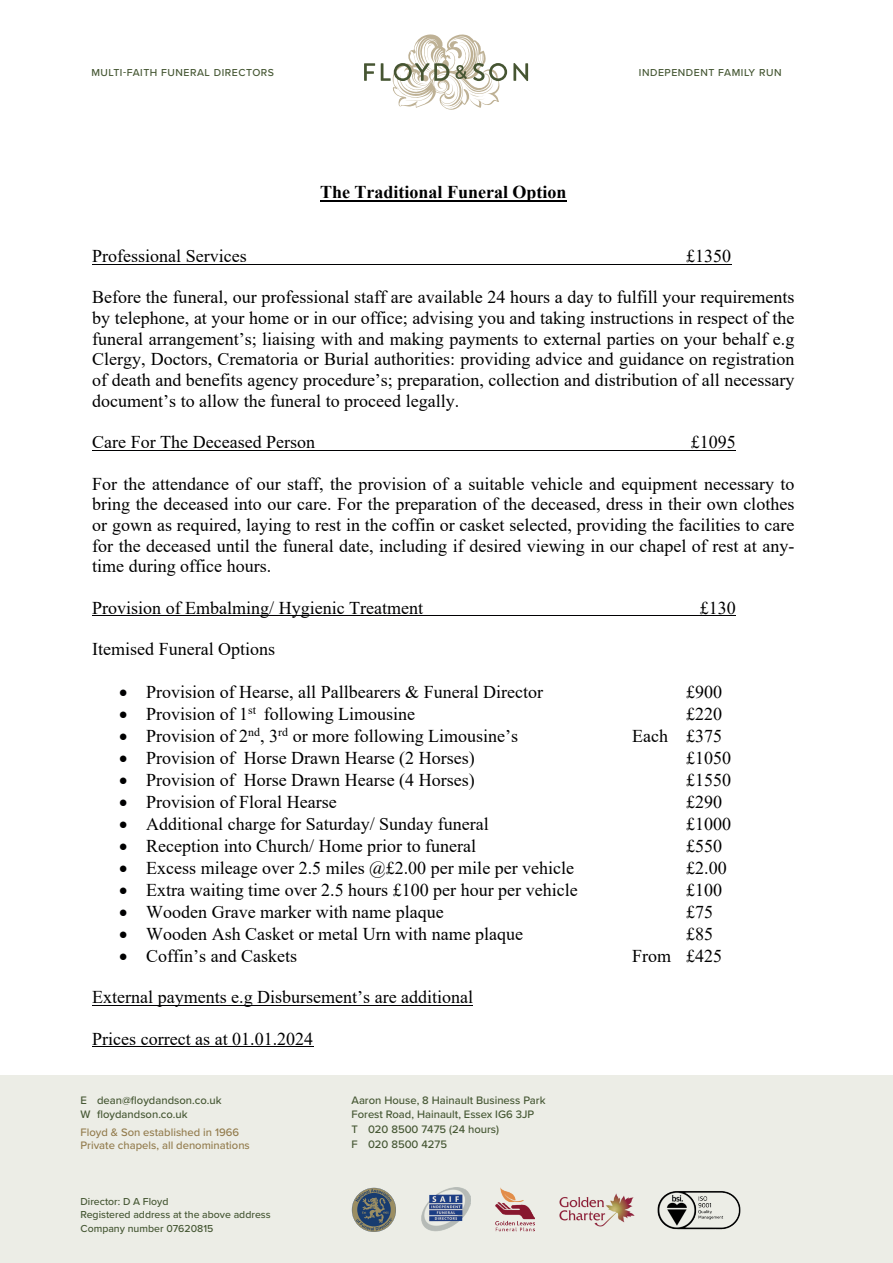
<style>
.page{position:relative;width:893px;height:1263px;background:#fff}
.page>*{position:absolute;margin:0;border:0;box-sizing:border-box;transform-origin:0 0}
.t1{font:18px/20.7px "Times New Roman";color:#000001;text-align:justify}
.t2{font:700 18px "Times New Roman";color:#000001}
.t3{font:500 11.25px/13.5px "Proxima Nova";color:#445632}
.t4{font:500 11.25px/13.5px "Proxima Nova";color:#937c4d}
.t5{font:500 10.5px/13.5px "Proxima Nova";color:#445632}
.t6{font:500 10.5px "Proxima Nova";letter-spacing:.05em;color:#445632}
</style>
<div class="page">
<svg style="left:513px;top:63px;width:15px;height:18px"></svg>
<svg style="left:381px;top:34px;width:126px;height:76px"></svg>
<svg style="left:364px;top:63px;width:11px;height:18px"></svg>
<div style="left:0;top:1075px;width:893px;height:188px;background:#ecede6"></div>
<svg style="left:352px;top:1188px;width:44px;height:44px"></svg>
<img style="left:496px;top:1188px;width:38px;height:44px">
<img style="left:421px;top:1188px;width:49px;height:44px">
<img style="left:657px;top:1191px;width:84px;height:39px">
<img style="left:559px;top:1193px;width:76px;height:34px">
<hr style="left:320px;top:200px;width:246px;height:2px;background:#000001">
<hr style="left:92px;top:264px;width:639px;height:1px;background:#000001">
<hr style="left:92px;top:450px;width:644px;height:1px;background:#000001">
<hr style="left:92px;top:616px;width:644px;height:1px;background:#000001">
<hr style="left:92px;top:1005px;width:381px;height:1px;background:#000001">
<hr style="left:92px;top:1046px;width:221px;height:1px;background:#000001">
<p class="t6" style="left:91px;top:65px;width:184px">MULTI-FAITH FUNERAL DIRECTORS</p>
<p class="t6" style="left:639px;top:65px;width:144px">INDEPENDENT FAMILY RUN</p>
<p class="t2" style="left:320px;top:179px;width:248px">The Traditional Funeral Option</p>
<p class="t1" style="left:92px;top:245px;width:156px">Professional Services</p>
<p class="t1" style="left:686px;top:245px;width:46px">£1350</p>
<p class="t1" style="left:92px;top:286px;width:704px">Before the funeral, our professional staff are available 24 hours a day to fulfill your requirements by telephone, at your home or in our office; advising you and taking instructions in respect of the funeral arrangement’s; liaising with and making payments to external parties on your behalf e.g Clergy, Doctors, Crematoria or Burial authorities: providing advice and guidance on registration of death and benefits agency procedure’s; preparation, collection and distribution of all necessary document’s to allow the funeral to proceed legally.</p>
<p class="t1" style="left:92px;top:431px;width:224px">Care For The Deceased Person</p>
<p class="t1" style="left:691px;top:431px;width:46px">£1095</p>
<p class="t1" style="left:92px;top:473px;width:704px">For the attendance of our staff, the provision of a suitable vehicle and equipment necessary to bring the deceased into our care. For the preparation of the deceased, dress in their own clothes or gown as required, laying to rest in the coffin or casket selected, providing the facilities to care for the deceased until the funeral date, including if desired viewing in our chapel of rest at any&shy;time during office hours.</p>
<p class="t1" style="left:92px;top:597px;width:332px">Provision of Embalming/ Hygienic Treatment</p>
<p class="t1" style="left:700px;top:597px;width:37px">£130</p>
<p class="t1" style="left:92px;top:638px;width:184px">Itemised Funeral Options</p>
<p class="t1" style="left:119px;top:681px;width:425px">• Provision of Hearse, all Pallbearers &amp; Funeral Director</p>
<p class="t1" style="left:686px;top:681px;width:37px">£900</p>
<p class="t1" style="left:119px;top:703px;width:298px">• Provision of 1<sup>st</sup> following Limousine</p>
<p class="t1" style="left:686px;top:703px;width:37px">£220</p>
<p class="t1" style="left:119px;top:725px;width:400px">• Provision of 2<sup>nd</sup>, 3<sup>rd</sup> or more following Limousine’s</p>
<p class="t1" style="left:632px;top:725px;width:91px">Each £375</p>
<p class="t1" style="left:119px;top:747px;width:357px">• Provision of Horse Drawn Hearse (2 Horses)</p>
<p class="t1" style="left:686px;top:747px;width:46px">£1050</p>
<p class="t1" style="left:119px;top:769px;width:357px">• Provision of Horse Drawn Hearse (4 Horses)</p>
<p class="t1" style="left:686px;top:769px;width:46px">£1550</p>
<p class="t1" style="left:119px;top:791px;width:219px">• Provision of Floral Hearse</p>
<p class="t1" style="left:686px;top:791px;width:37px">£290</p>
<p class="t1" style="left:119px;top:813px;width:371px">• Additional charge for Saturday/ Sunday funeral</p>
<p class="t1" style="left:686px;top:813px;width:46px">£1000</p>
<p class="t1" style="left:119px;top:835px;width:358px">• Reception into Church/ Home prior to funeral</p>
<p class="t1" style="left:686px;top:835px;width:37px">£550</p>
<p class="t1" style="left:119px;top:857px;width:457px">• Excess mileage over 2.5 miles @£2.00 per mile per vehicle</p>
<p class="t1" style="left:686px;top:857px;width:42px">£2.00</p>
<p class="t1" style="left:119px;top:879px;width:460px">• Extra waiting time over 2.5 hours £100 per hour per vehicle</p>
<p class="t1" style="left:686px;top:879px;width:37px">£100</p>
<p class="t1" style="left:119px;top:901px;width:326px">• Wooden Grave marker with name plaque</p>
<p class="t1" style="left:686px;top:901px;width:28px">£75</p>
<p class="t1" style="left:119px;top:923px;width:405px">• Wooden Ash Casket or metal Urn with name plaque</p>
<p class="t1" style="left:686px;top:923px;width:28px">£85</p>
<p class="t1" style="left:119px;top:945px;width:179px">• Coffin’s and Caskets</p>
<p class="t1" style="left:632px;top:945px;width:91px">From £425</p>
<p class="t1" style="left:92px;top:986px;width:382px">External payments e.g Disbursement’s are additional</p>
<p class="t1" style="left:92px;top:1028px;width:222px">Prices correct as at 01.01.2024</p>
<p class="t3" style="left:81px;top:1093px;width:143px">E dean@floydandson.co.uk<br>W floydandson.co.uk</p>
<p class="t4" style="left:81px;top:1125px;width:171px">Floyd &amp; Son established in 1966<br>Private chapels, all denominations</p>
<p class="t5" style="left:81px;top:1194px;width:192px">Director: D A Floyd<br>Registered address at the above address<br>Company number 07620815</p>
<p class="t3" style="left:351px;top:1093px;width:195px">Aaron House, 8 Hainault Business Park<br>Forest Road, Hainault, Essex IG6 3JP</p>
<p class="t3" style="left:351px;top:1121px;width:149px;line-height:15px">T 020 8500 7475 (24 hours)<br>F 020 8500 4275</p>
</div>
